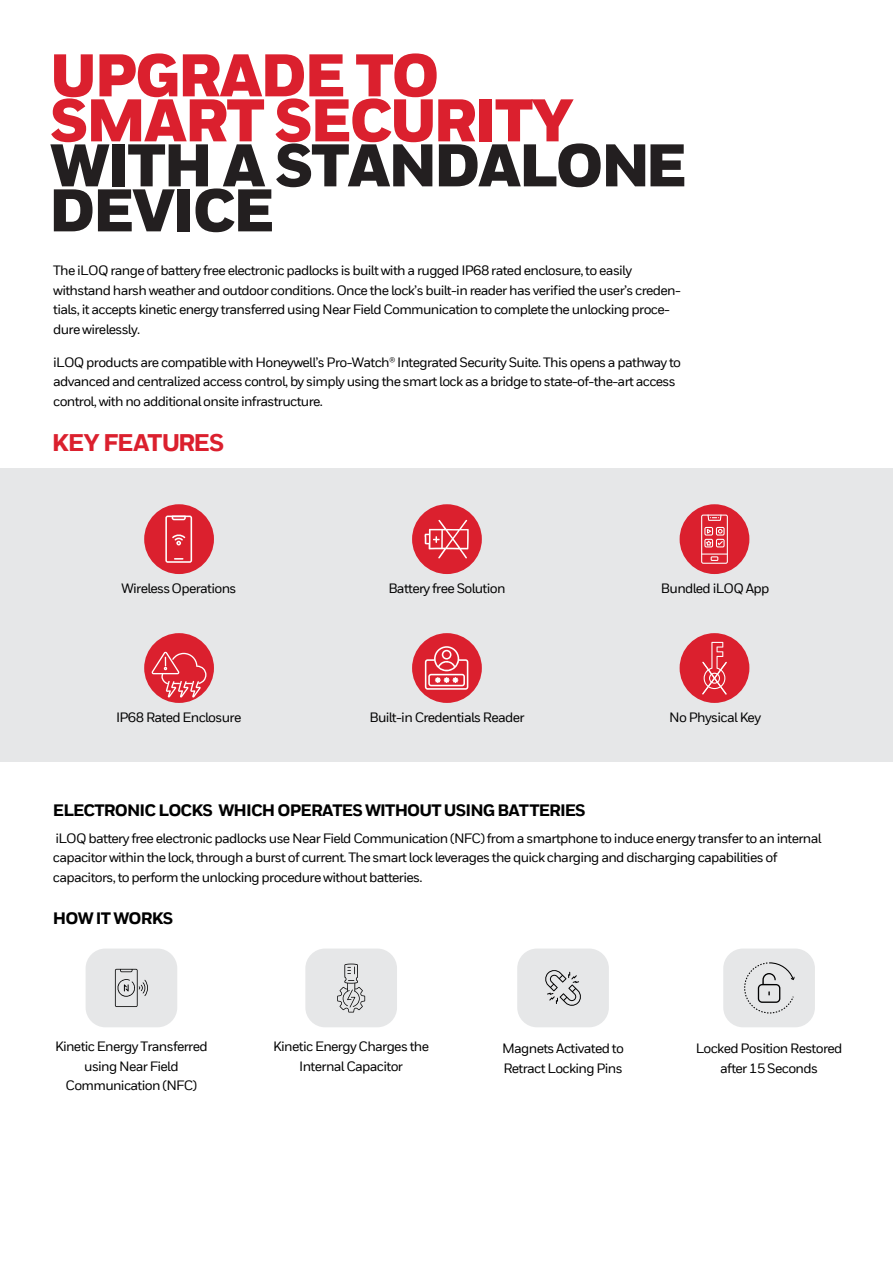
<style>
.page{position:relative;width:893px;height:1263px;background:#fff}
.page>*{position:absolute;margin:0;border:0;box-sizing:border-box;transform-origin:0 0}
.t1{font:900 60px/45px "Honeywell Sans";letter-spacing:-.04em;color:#db202e}
.t2{font:900 60px/45px "Honeywell Sans";letter-spacing:-.04em;color:#231f20}
.t3{font:800 24px "Honeywell Sans TT";letter-spacing:-.05em;color:#db202e}
.t4{font:800 16.5px "Honeywell Sans TT";letter-spacing:-.05em;color:#000}
.t5{font:500 13.5px/19.5px "Honeywell Sans TT";letter-spacing:-.05em;color:#000}
</style>
<div class="page">
<div style="left:0;top:469px;width:893px;height:293px;background:#e6e7e8"></div>
<div style="left:144px;top:504px;width:70px;height:70px;background:#db202e;border-radius:50%"></div>
<div style="left:412px;top:504px;width:70px;height:70px;background:#db202e;border-radius:50%"></div>
<div style="left:680px;top:504px;width:69px;height:70px;background:#db202e;border-radius:50%"></div>
<svg style="left:165px;top:515px;width:27px;height:48px"></svg>
<svg style="left:424px;top:519px;width:45px;height:40px"></svg>
<svg style="left:701px;top:514px;width:27px;height:50px"></svg>
<div style="left:144px;top:633px;width:70px;height:70px;background:#db202e;border-radius:50%"></div>
<div style="left:412px;top:633px;width:70px;height:70px;background:#db202e;border-radius:50%"></div>
<div style="left:680px;top:633px;width:69px;height:70px;background:#db202e;border-radius:50%"></div>
<svg style="left:425px;top:646px;width:43px;height:44px"></svg>
<svg style="left:702px;top:642px;width:25px;height:53px"></svg>
<div style="left:86px;top:948px;width:91px;height:79px;background:#e6e7e8;border-radius:20px"></div>
<div style="left:305px;top:948px;width:92px;height:79px;background:#e6e7e8;border-radius:20px"></div>
<div style="left:517px;top:948px;width:92px;height:79px;background:#e6e7e8;border-radius:20px"></div>
<div style="left:723px;top:948px;width:92px;height:79px;background:#e6e7e8;border-radius:20px"></div>
<svg style="left:545px;top:970px;width:36px;height:36px"></svg>
<svg style="left:115px;top:969px;width:33px;height:38px"></svg>
<svg style="left:337px;top:964px;width:28px;height:48px"></svg>
<svg style="left:744px;top:962px;width:51px;height:52px"></svg>
<svg style="left:152px;top:652px;width:54px;height:45px"></svg>
<h1 class="t1" style="left:50px;top:56px;width:526px">UPGRADE TO<br>SMART SECURITY</h1>
<h1 class="t2" style="left:49px;top:146px;width:640px">WITH A STANDALONE<br>DEVICE</h1>
<p class="t5" style="left:53px;top:261px;width:629px">The iLOQ range of battery free electronic padlocks is built with a rugged IP68 rated enclosure, to easily withstand harsh weather and outdoor conditions. Once the lock’s built-in reader has verified the user’s creden&shy;tials, it accepts kinetic energy transferred using Near Field Communication to complete the unlocking proce&shy;dure wirelessly.</p>
<p class="t5" style="left:53px;top:352px;width:629px">iLOQ products are compatible with Honeywell’s Pro-Watch® Integrated Security Suite. This opens a pathway to advanced and centralized access control, by simply using the smart lock as a bridge to state-of-the-art access control, with no additional onsite infrastructure.</p>
<h2 class="t3" style="left:52px;top:428px;width:174px">KEY FEATURES</h2>
<p class="t5" style="left:122px;top:579px;width:116px">Wireless Operations</p>
<p class="t5" style="left:388px;top:579px;width:119px">Battery free Solution</p>
<p class="t5" style="left:661px;top:579px;width:110px">Bundled iLOQ App</p>
<p class="t5" style="left:116px;top:708px;width:127px">IP68 Rated Enclosure</p>
<p class="t5" style="left:369px;top:708px;width:157px">Built-in Credentials Reader</p>
<p class="t5" style="left:669px;top:708px;width:93px">No Physical Key</p>
<p class="t4" style="left:53px;top:800px;width:534px">ELECTRONIC LOCKS WHICH OPERATES WITHOUT USING BATTERIES</p>
<p class="t5" style="left:53px;top:828px;width:770px">iLOQ battery free electronic padlocks use Near Field Communication (NFC) from a smartphone to induce energy transfer to an internal capacitor within the lock, through a burst of current. The smart lock leverages the quick charging and discharging capabilities of capacitors, to perform the unlocking procedure without batteries.</p>
<p class="t4" style="left:53px;top:908px;width:122px">HOW IT WORKS</p>
<p class="t5" style="left:55px;top:1037px;width:154px;text-align:center">Kinetic Energy Transferred using Near Field<br>Communication (NFC)</p>
<p class="t5" style="left:273px;top:1037px;width:157px;text-align:center">Kinetic Energy Charges the<br>Internal Capacitor</p>
<p class="t5" style="left:502px;top:1039px;width:123px">Magnets Activated to<br>Retract Locking Pins</p>
<p class="t5" style="left:696px;top:1039px;width:148px;text-align:center">Locked Position Restored after 15 Seconds</p>
</div>
